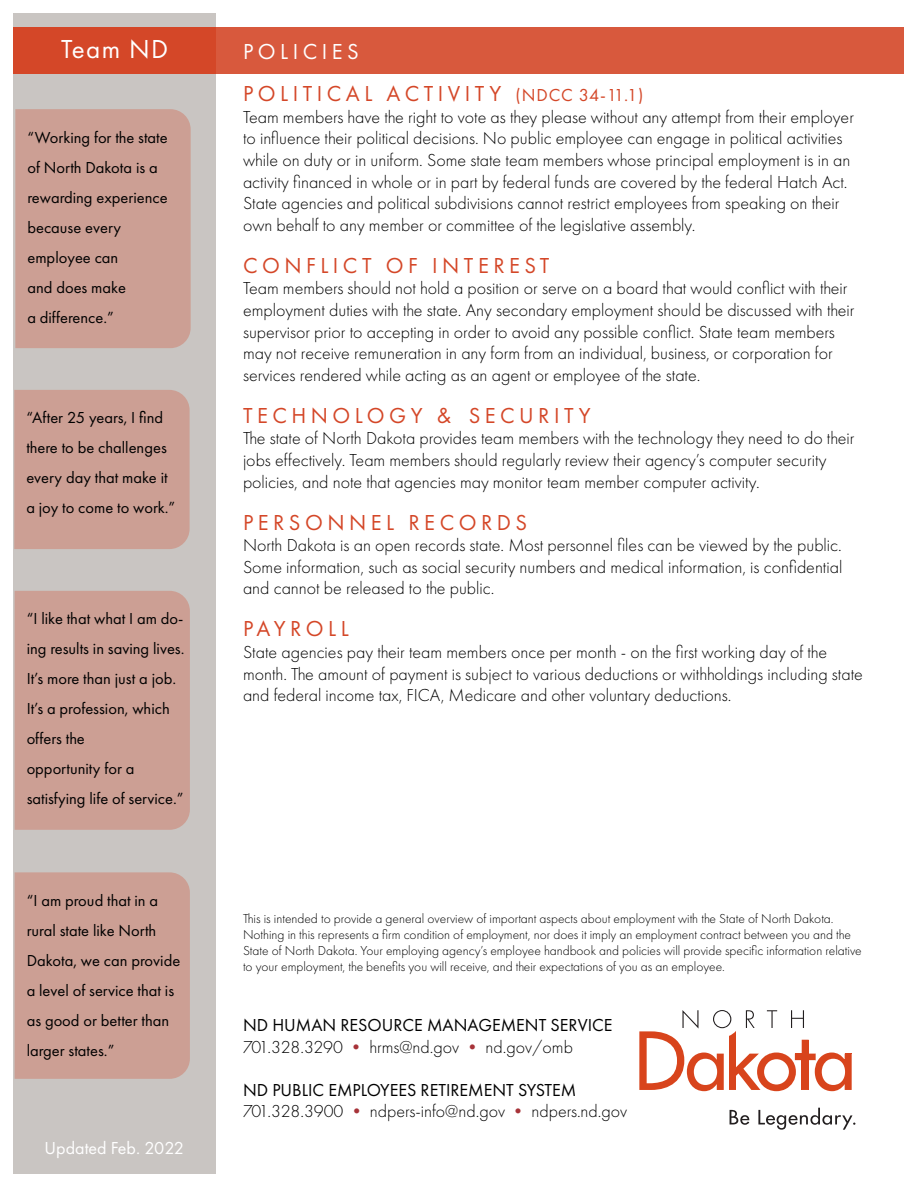
<style>
.page{position:relative;width:918px;height:1188px;background:#fff}
.page>*{position:absolute;margin:0;border:0;box-sizing:border-box;transform-origin:0 0}
.t1{font:27px "Futura PT";letter-spacing:.05em;color:#fff}
.t2{font:22.5px "Futura PT";letter-spacing:.2em;color:#d44728}
.t3{font:22.5px "Futura PT";letter-spacing:.2em;color:#fff}
.t4{font:300 18px/21.6px "Futura PT";color:#000}
.t5{font:18px "Futura PT";color:#000}
.t6{font:18px "Futura PT";color:#fff}
.t7{font:16.5px/30px "Futura PT";color:#000}
.t8{font:300 13.5px/16.2px "Futura PT";color:#000}
.s1{font-size:18px}
.s2{color:#a73339}
</style>
<div class="page">
<div style="left:215px;top:27px;width:689px;height:47px;background:#d8593d"></div>
<div style="left:14px;top:14px;width:202px;height:1160px;background:#c9c5c2"></div>
<div style="left:14px;top:27px;width:202px;height:47px;background:#d44728"></div>
<div style="left:15px;top:109px;width:176px;height:239px;background:#cc9f94"></div>
<div style="left:14px;top:390px;width:176px;height:159px;background:#cc9f94"></div>
<div style="left:15px;top:591px;width:175px;height:239px;background:#cc9f94"></div>
<div style="left:15px;top:872px;width:175px;height:207px;background:#cc9f94"></div>
<svg style="left:730px;top:1110px;width:19px;height:15px"></svg>
<svg style="left:758px;top:1108px;width:97px;height:22px"></svg>
<svg style="left:639px;top:1010px;width:213px;height:82px"></svg>
<p class="t1" style="left:61px;top:33px;width:109px">Team ND</p>
<p class="t7" style="left:27px;top:122px;width:142px">“Working for the state of North Dakota is a rewarding experience because every employee can<br>and does make<br>a difference.”</p>
<p class="t7" style="left:26px;top:403px;width:151px">“After 25 years, I find there to be challenges every day that make it a joy to come to work.”</p>
<p class="t7" style="left:27px;top:604px;width:159px">“I like that what I am do&shy;ing results in saving lives.<br>It’s more than just a job.<br>It’s a profession, which offers the<br>opportunity for a satisfying life of service.”</p>
<p class="t7" style="left:27px;top:885px;width:155px">“I am proud that in a rural state like North<br>Dakota, we can provide a level of service that is as good or better than larger states.”</p>
<p class="t6" style="left:45px;top:1138px;width:141px">Updated Feb. 2022</p>
<p class="t3" style="left:243px;top:38px;width:117px">POLICIES</p>
<p class="t2" style="left:243px;top:80px;width:402px">POLITICAL ACTIVITY <span class="s1">(NDCC 34-11.1)</span></p>
<p class="t4" style="left:243px;top:106px;width:613px">Team members have the right to vote as they please without any attempt from their employer to influence their political decisions. No public employee can engage in political activities while on duty or in uniform. Some state team members whose principal employment is in an activity financed in whole or in part by federal funds are covered by the federal Hatch Act.<br>State agencies and political subdivisions cannot restrict employees from speaking on their own behalf to any member or committee of the legislative assembly.</p>
<p class="t2" style="left:243px;top:252px;width:308px">CONFLICT OF INTEREST</p>
<p class="t4" style="left:243px;top:278px;width:613px">Team members should not hold a position or serve on a board that would conflict with their employment duties with the state. Any secondary employment should be discussed with their supervisor prior to accepting in order to avoid any possible conflict. State team members may not receive remuneration in any form from an individual, business, or corporation for services rendered while acting as an agent or employee of the state.</p>
<p class="t2" style="left:243px;top:402px;width:349px">TECHNOLOGY &amp; SECURITY</p>
<p class="t4" style="left:243px;top:428px;width:613px">The state of North Dakota provides team members with the technology they need to do their jobs effectively. Team members should regularly review their agency’s computer security policies, and note that agencies may monitor team member computer activity.</p>
<p class="t2" style="left:243px;top:509px;width:286px">PERSONNEL RECORDS</p>
<p class="t4" style="left:243px;top:535px;width:601px;text-align:justify">North Dakota is an open records state. Most personnel files can be viewed by the public.<br>Some information, such as social security numbers and medical information, is confidential and cannot be released to the public.</p>
<p class="t2" style="left:243px;top:616px;width:107px">PAYROLL</p>
<p class="t4" style="left:243px;top:641px;width:621px">State agencies pay their team members once per month - on the first working day of the month. The amount of payment is subject to various deductions or withholdings including state and federal income tax, FICA, Medicare and other voluntary deductions.</p>
<p class="t8" style="left:243px;top:910px;width:620px">This is intended to provide a general overview of important aspects about employment with the State of North Dakota.<br>Nothing in this represents a firm condition of employment, nor does it imply an employment contract between you and the State of North Dakota. Your employing agency’s employee handbook and policies will provide specific information relative to your employment, the benefits you will receive, and their expectations of you as an employee.</p>
<p class="t5" style="left:243px;top:1014px;width:371px">ND HUMAN RESOURCE MANAGEMENT SERVICE</p>
<p class="t4" style="left:243px;top:1036px;width:332px">701.328.3290 <span class="s2">•</span> hrms@nd.gov <span class="s2">•</span> nd.gov/omb</p>
<p class="t5" style="left:243px;top:1079px;width:335px">ND PUBLIC EMPLOYEES RETIREMENT SYSTEM</p>
<p class="t4" style="left:243px;top:1101px;width:386px">701.328.3900 <span class="s2">•</span> ndpers-info@nd.gov <span class="s2">•</span> ndpers.nd.gov</p>
</div>
